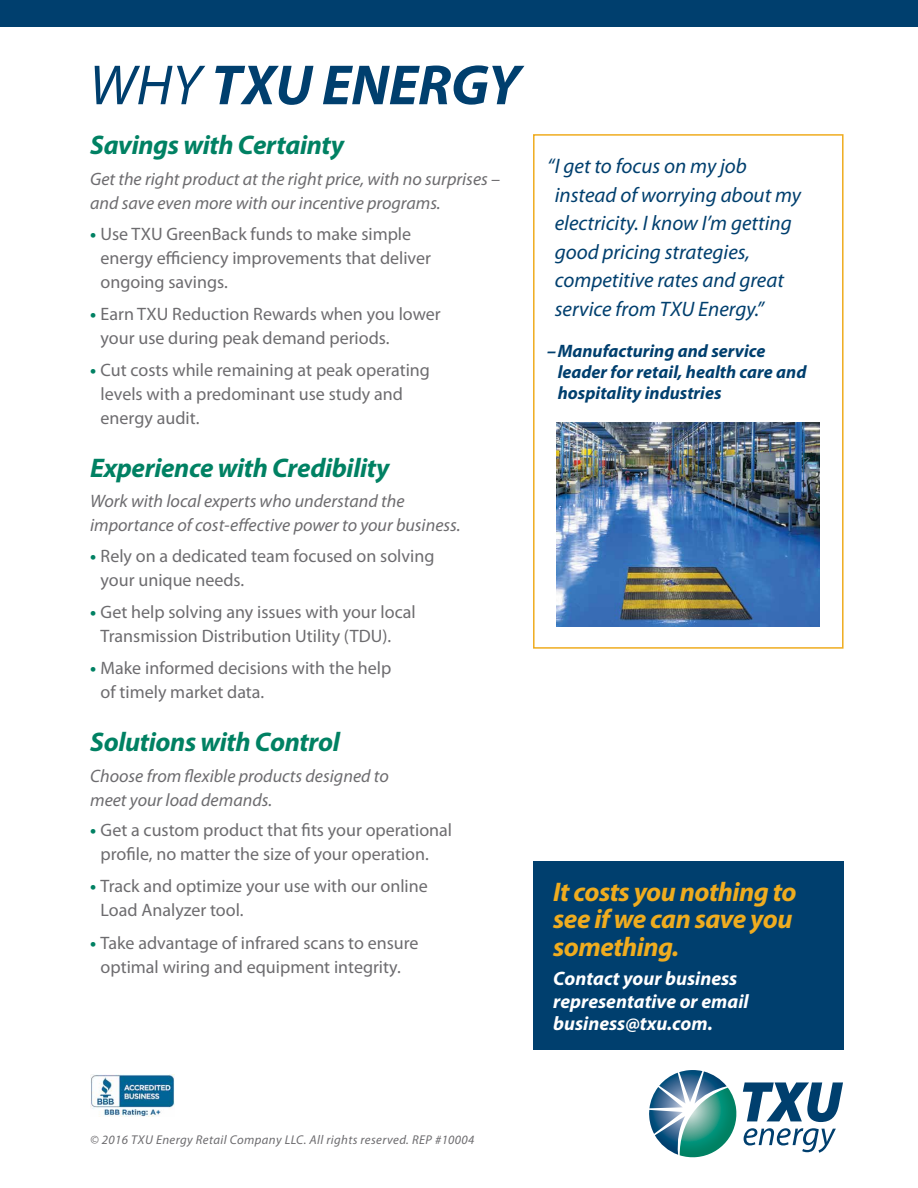
<style>
.page{position:relative;width:918px;height:1188px;background:#fff}
.page>*{position:absolute;margin:0;border:0;box-sizing:border-box;transform-origin:0 0}
.t1{font:italic 700 57px "Myriad Pro";letter-spacing:-.005em;color:#003f6e}
.t2{font:italic 700 27px "Myriad Pro";letter-spacing:-.015em;color:#008163}
.t3{font:italic 700 27px/27.8px "Myriad Pro";letter-spacing:-.02em;color:#efac1f}
.t4{font:italic 21px/28.5px "Myriad Pro";color:#003f6e}
.t5{font:italic 700 19.5px/22.5px "Myriad Pro";color:#fff}
.t6{font:18px/24px "Myriad Pro";color:#6d6c6f}
.t7{font:italic 18px/24px "Myriad Pro";color:#6d6c6f}
.t8{font:italic 700 18px/21px "Myriad Pro";color:#003f6e}
.t9{font:italic 12.75px "Myriad Pro";letter-spacing:.03em;color:#6d6c6f}
.s1{font-weight:400}
.s2{font-weight:700;color:#008163}
</style>
<div class="page">
<div style="left:0;top:0;width:918px;height:27px;background:#003f6e"></div>
<svg style="left:533px;top:134px;width:311px;height:515px"></svg>
<img style="left:557px;top:423px;width:263px;height:203px">
<svg style="left:649px;top:1070px;width:194px;height:88px"></svg>
<div style="left:533px;top:861px;width:311px;height:189px;background:#003f6e"></div>
<img style="left:90px;top:1074px;width:84px;height:42px">
<h1 class="t1" style="left:89px;top:54px;width:433px"><span class="s1">WHY</span> TXU ENERGY</h1>
<h2 class="t2" style="left:90px;top:130px;width:256px">Savings with Certainty</h2>
<p class="t7" style="left:90px;top:167px;width:412px">Get the right product at the right price, with no surprises – and save even more with our incentive programs.</p>
<p class="t6" style="left:101px;top:222px;width:332px;text-indent:-10px"><span class="s2">•</span> Use TXU GreenBack funds to make simple energy efficiency improvements that deliver ongoing savings.</p>
<p class="t6" style="left:101px;top:302px;width:342px;text-indent:-10px"><span class="s2">•</span> Earn TXU Reduction Rewards when you lower your use during peak demand periods.</p>
<p class="t6" style="left:101px;top:358px;width:331px;text-indent:-10px"><span class="s2">•</span> Cut costs while remaining at peak operating levels with a predominant use study and energy audit.</p>
<h2 class="t2" style="left:90px;top:453px;width:301px">Experience with Credibility</h2>
<p class="t7" style="left:90px;top:490px;width:372px">Work with local experts who understand the importance of cost-effective power to your business.</p>
<p class="t6" style="left:101px;top:544px;width:335px;text-indent:-10px"><span class="s2">•</span> Rely on a dedicated team focused on solving your unique needs.</p>
<p class="t6" style="left:101px;top:600px;width:317px;text-indent:-10px"><span class="s2">•</span> Get help solving any issues with your local<br>Transmission Distribution Utility (TDU).</p>
<p class="t6" style="left:101px;top:657px;width:292px;text-indent:-10px"><span class="s2">•</span> Make informed decisions with the help of timely market data.</p>
<h2 class="t2" style="left:90px;top:727px;width:251px">Solutions with Control</h2>
<p class="t7" style="left:90px;top:764px;width:300px">Choose from flexible products designed to meet your load demands.</p>
<p class="t6" style="left:101px;top:819px;width:353px;text-indent:-10px"><span class="s2">•</span> Get a custom product that fits your operational profile, no matter the size of your operation.</p>
<p class="t6" style="left:101px;top:875px;width:329px;text-indent:-10px"><span class="s2">•</span> Track and optimize your use with our online<br>Load Analyzer tool.</p>
<p class="t6" style="left:90px;top:931px;width:330px;text-align:center"><span class="s2">•</span> Take advantage of infrared scans to ensure optimal wiring and equipment integrity.</p>
<p class="t4" style="left:555px;top:152px;width:248px;text-indent:-7px">“I get to focus on my job instead of worrying about my electricity. I know I’m getting good pricing strategies, competitive rates and great service from TXU Energy.”</p>
<p class="t8" style="left:558px;top:341px;width:250px;text-indent:-10px">–Manufacturing and service leader for retail, health care and hospitality industries</p>
<h2 class="t3" style="left:553px;top:878px;width:245px">It costs you nothing to see if we can save you something.</h2>
<p class="t5" style="left:553px;top:968px;width:197px">Contact your business representative or email business@txu.com.</p>
<p class="t9" style="left:90px;top:1133px;width:386px">© 2016 TXU Energy Retail Company LLC. All rights reserved. REP #10004</p>
</div>
